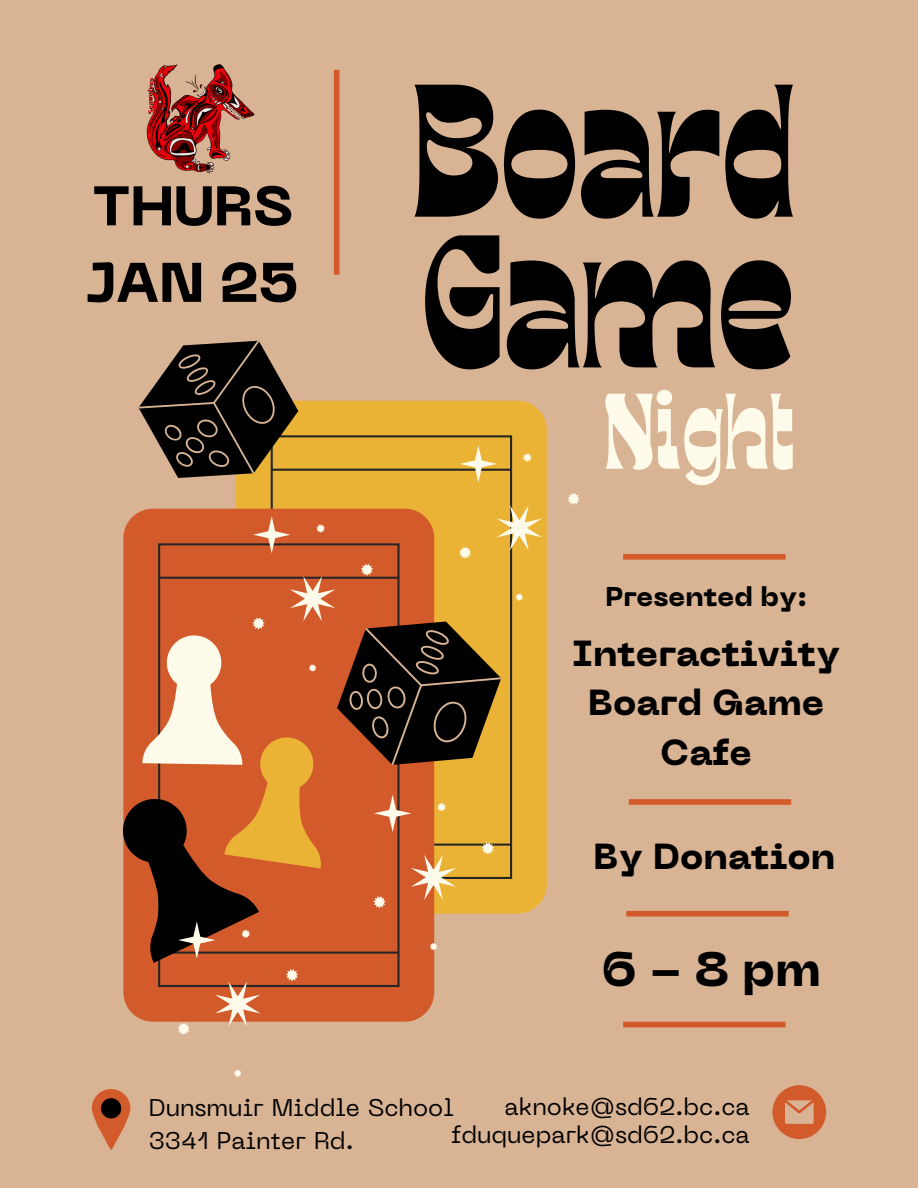
<style>
.page{position:relative;width:918px;height:1188px;background:#d8b394}
.page>*{position:absolute;margin:0;border:0;box-sizing:border-box;transform-origin:0 0}
.t1{font:132px "TANMOONLIGHT DISPLAY";color:#000}
.t2{font:75px "TANMOONLIGHT DISPLAY";color:#fffbeb}
.t3{font:800 55.35px/76.5px "PP Neue Machina";color:#000}
.t4{font:800 48px "PP Neue Machina";color:#000}
.t5{font:800 36px "PP Neue Machina";color:#000}
.t6{font:800 27px "PP Neue Machina";color:#000}
.t7{font:24px "PP Neue Machina";color:#000}
</style>
<div class="page">
<div style="left:236px;top:401px;width:311px;height:499px;background:#ebb335"></div>
<hr style="left:272px;top:469px;width:239px;height:2px;background:#262626">
<svg style="left:123px;top:963px;width:311px;height:59px;background:#cd5b2d"></svg>
<svg style="left:138px;top:340px;width:160px;height:137px"></svg>
<svg style="left:92px;top:1089px;width:38px;height:61px"></svg>
<div style="left:334px;top:70px;width:5px;height:205px;background:#d35a2b"></div>
<div style="left:623px;top:554px;width:163px;height:6px;background:#d35a2b"></div>
<div style="left:629px;top:799px;width:162px;height:6px;background:#d35a2b"></div>
<div style="left:626px;top:911px;width:163px;height:6px;background:#d35a2b"></div>
<div style="left:623px;top:1022px;width:163px;height:5px;background:#d35a2b"></div>
<svg style="left:460px;top:445px;width:37px;height:38px"></svg>
<svg style="left:567px;top:493px;width:12px;height:12px"></svg>
<svg style="left:523px;top:453px;width:9px;height:9px"></svg>
<svg style="left:215px;top:981px;width:45px;height:46px;background:#d88e6b"></svg>
<svg style="left:234px;top:1070px;width:8px;height:7px"></svg>
<svg style="left:178px;top:1023px;width:12px;height:12px"></svg>
<svg style="left:286px;top:969px;width:12px;height:12px"></svg>
<svg style="left:123px;top:505px;width:419px;height:458px;background:#bc6d35"></svg>
<svg style="left:772px;top:1085px;width:54px;height:54px"></svg>
<img style="left:146px;top:64px;width:109px;height:110px">
<p class="t3" style="left:86px;top:173px;width:214px">THURS<br>JAN 25</p>
<p class="t1" style="left:413px;top:78px;width:384px">Board</p>
<p class="t1" style="left:421px;top:228px;width:375px">Game</p>
<p class="t2" style="left:604px;top:390px;width:192px">Night</p>
<p class="t6" style="left:605px;top:587px;width:203px">Presented by:</p>
<p class="t5" style="left:572px;top:639px;width:269px">Interactivity</p>
<p class="t5" style="left:588px;top:689px;width:238px">Board Game</p>
<p class="t5" style="left:660px;top:738px;width:93px">Cafe</p>
<p class="t5" style="left:594px;top:842px;width:243px">By Donation</p>
<p class="t4" style="left:601px;top:951px;width:221px">6-8pm</p>
<p class="t7" style="left:505px;top:1098px;width:247px">aknoke@sd62.bc.ca</p>
<p class="t7" style="left:451px;top:1126px;width:300px">fduquepark@sd62.bc.ca</p>
<p class="t7" style="left:149px;top:1098px;width:307px">Dunsmuir Middle School</p>
<p class="t7" style="left:149px;top:1131px;width:206px">3341 Painter Rd.</p>
</div>
